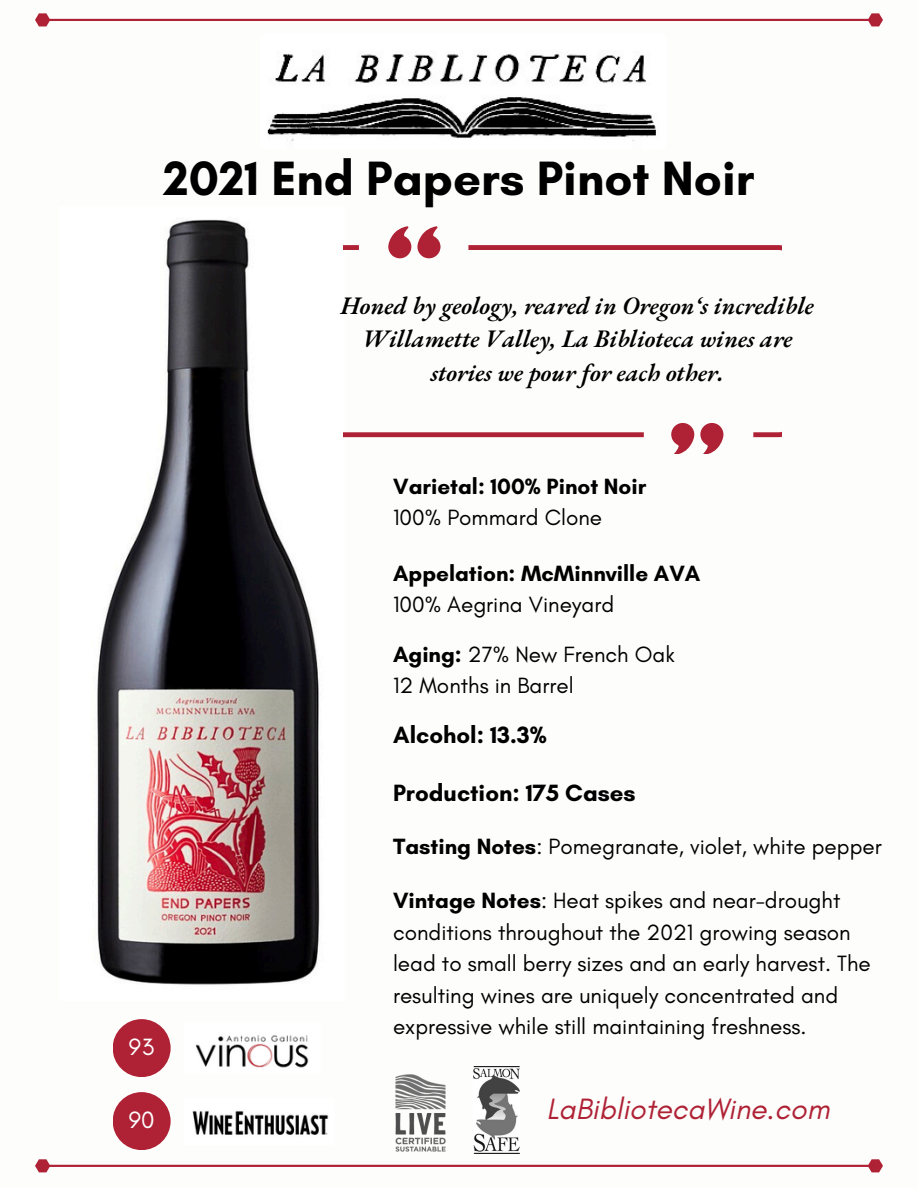
<style>
.page{position:relative;width:918px;height:1188px;background:#fff}
.page>*{position:absolute;margin:0;border:0;box-sizing:border-box;transform-origin:0 0}
.t1{font:700 49.05px "Glacial Indifference";color:#000}
.t2{font:italic 30px "Glacial Indifference";color:#af2235}
.t3{font:italic 600 24.6px/33.5px "EB Garamond";color:#000;text-align:center}
.t4{font:700 24px "Glacial Indifference";color:#000}
.t5{font:24px "Glacial Indifference";color:#fff}
.t6{font:22.5px/31.5px "Glacial Indifference";color:#000}
.t7{font:700 22.5px "Glacial Indifference";color:#000}
.s1{font-weight:700}
</style>
<div class="page">
<img style="left:260px;top:33px;width:407px;height:117px;border-radius:7px">
<img style="left:97px;top:219px;width:247px;height:766px">
<svg style="left:671px;top:437px;width:23px;height:17px"></svg>
<svg style="left:700px;top:437px;width:23px;height:17px"></svg>
<svg style="left:417px;top:226px;width:24px;height:19px"></svg>
<svg style="left:388px;top:226px;width:23px;height:19px"></svg>
<svg style="left:344px;top:245px;width:124px;height:192px"></svg>
<svg style="left:468px;top:245px;width:313px;height:192px"></svg>
<svg style="left:35px;top:13px;width:848px;height:13px"></svg>
<svg style="left:35px;top:1159px;width:848px;height:13px"></svg>
<img style="left:395px;top:1074px;width:51px;height:78px">
<div style="left:113px;top:1019px;width:58px;height:58px;background:#af2235;border-radius:50%"></div>
<div style="left:113px;top:1092px;width:58px;height:58px;background:#af2235;border-radius:50%"></div>
<img style="left:195px;top:1035px;width:114px;height:33px">
<img style="left:192px;top:1111px;width:137px;height:24px">
<img style="left:473px;top:1067px;width:47px;height:86px">
<p class="t1" style="left:163px;top:148px;width:593px">2021 End Papers Pinot Noir</p>
<p class="t5" style="left:129px;top:1032px;width:27px">93</p>
<p class="t5" style="left:129px;top:1105px;width:27px">90</p>
<p class="t3" style="left:341px;top:288px;width:474px">Honed by geology, reared in Oregon‘s incredible<br>Willamette Valley, La Biblioteca wines are stories we pour for each other.</p>
<p class="t7" style="left:393px;top:472px;width:255px">Varietal: 100% Pinot Noir</p>
<p class="t6" style="left:393px;top:502px;width:210px">100% Pommard Clone</p>
<h3 class="t7" style="left:393px;top:559px;width:309px">Appelation: McMinnville AVA</h3>
<h3 class="t6" style="left:393px;top:589px;width:223px">100% Aegrina Vineyard</h3>
<p class="t6" style="left:393px;top:638px;width:283px"><span class="s1">Aging:</span> 27% New French Oak</p>
<p class="t6" style="left:393px;top:670px;width:182px">12 Months in Barrel</p>
<p class="t4" style="left:393px;top:720px;width:155px">Alcohol: 13.3%</p>
<p class="t4" style="left:393px;top:778px;width:244px">Production: 175 Cases</p>
<p class="t6" style="left:393px;top:831px;width:490px"><span class="s1">Tasting Notes</span>: Pomegranate, violet, white pepper</p>
<p class="t6" style="left:393px;top:885px;width:479px"><span class="s1">Vintage Notes</span>: Heat spikes and near-drought conditions throughout the 2021 growing season lead to small berry sizes and an early harvest. The resulting wines are uniquely concentrated and expressive while still maintaining freshness.</p>
<p class="t2" style="left:546px;top:1091px;width:285px">LaBibliotecaWine.com</p>
</div>
